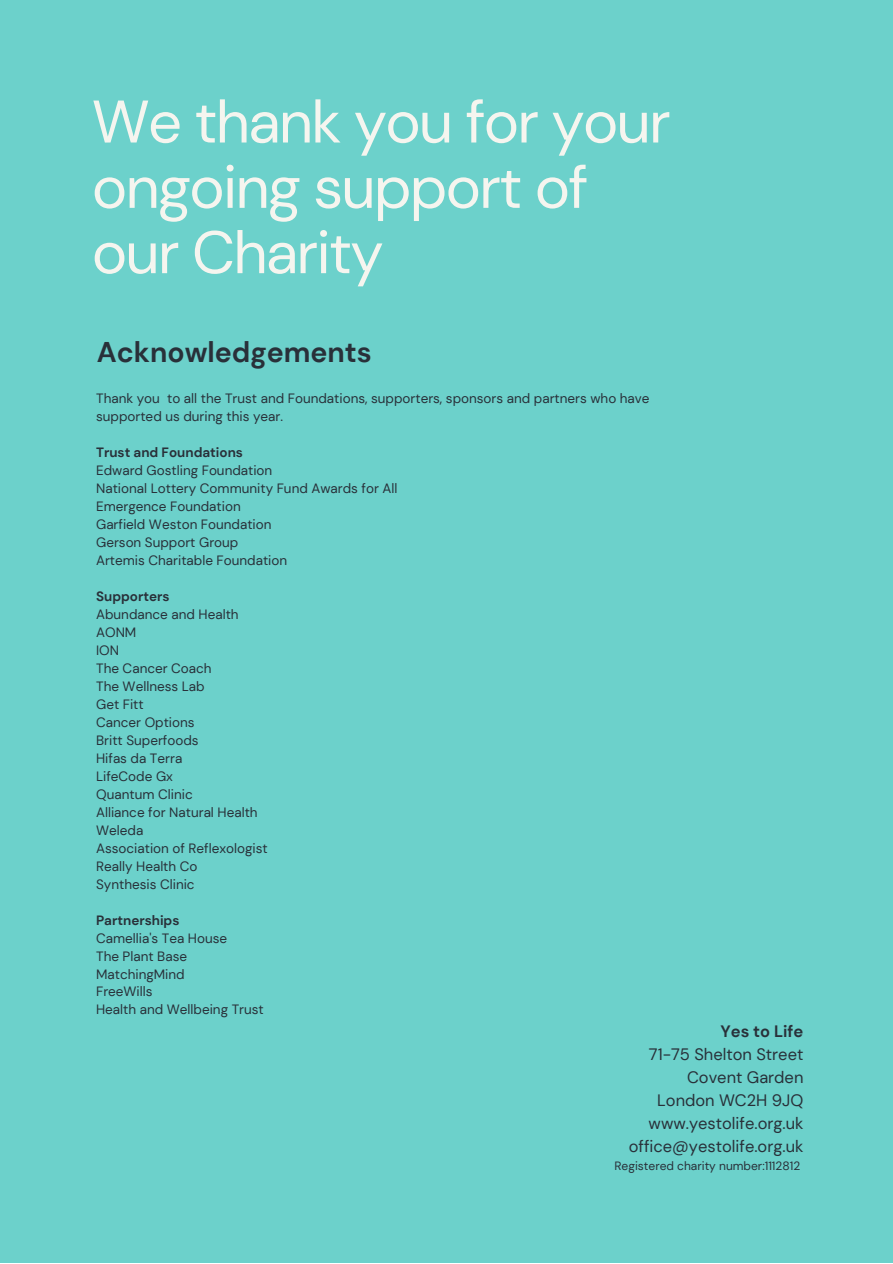
<style>
.page{position:relative;width:893px;height:1264px;background:#fff}
.page>*{position:absolute;margin:0;border:0;box-sizing:border-box;transform-origin:0 0}
.t1{font:60px/65.2px "DM Sans";letter-spacing:-.03em;color:#f5f5ef}
.t2{font:700 28.5px "DM Sans";color:#293039}
.t3{font:16.5px/23px "DM Sans";color:#293039;text-align:right}
.t4{font:700 16.5px "DM Sans";color:#293039}
.t5{font:13.5px/18px "DM Sans";color:#293039}
.t6{font:700 13.5px "DM Sans";color:#293039}
.t7{font:12px "DM Sans";color:#293039}
</style>
<div class="page">
<div style="left:0;top:0;width:892px;height:1262px;background:#6cd1cb"></div>
<h1 class="t1" style="left:92px;top:89px;width:580px">We thank you for your ongoing support of our Charity</h1>
<h2 class="t2" style="left:97px;top:334px;width:276px">Acknowledgements</h2>
<p class="t5" style="left:96px;top:389px;width:555px">Thank you to all the Trust and Foundations, supporters, sponsors and partners who have supported us during this year.</p>
<p class="t6" style="left:96px;top:443px;width:148px">Trust and Foundations</p>
<p class="t5" style="left:96px;top:461px;width:303px">Edward Gostling Foundation<br>National Lottery Community Fund Awards for All<br>Emergence Foundation<br>Garfield Weston Foundation<br>Gerson Support Group<br>Artemis Charitable Foundation</p>
<p class="t6" style="left:96px;top:587px;width:75px">Supporters</p>
<p class="t5" style="left:96px;top:605px;width:173px">Abundance and Health<br>AONM<br>ION<br>The Cancer Coach<br>The Wellness Lab<br>Get Fitt<br>Cancer Options<br>Britt Superfoods<br>Hifas da Terra<br>LifeCode Gx<br>Quantum Clinic<br>Alliance for Natural Health<br>Weleda<br>Association of Reflexologist<br>Really Health Co<br>Synthesis Clinic</p>
<p class="t6" style="left:96px;top:911px;width:85px">Partnerships</p>
<p class="t5" style="left:96px;top:928px;width:169px">Camellia's Tea House<br>The Plant Base<br>MatchingMind<br>FreeWills<br>Health and Wellbeing Trust</p>
<p class="t4" style="left:720px;top:1021px;width:84px">Yes to Life</p>
<p class="t3" style="left:628px;top:1043px;width:176px">71-75 Shelton Street<br>Covent Garden<br>London WC2H 9JQ www.yestolife.org.uk office@yestolife.org.uk</p>
<p class="t7" style="left:614px;top:1158px;width:187px">Registered charity number:1112812</p>
</div>
